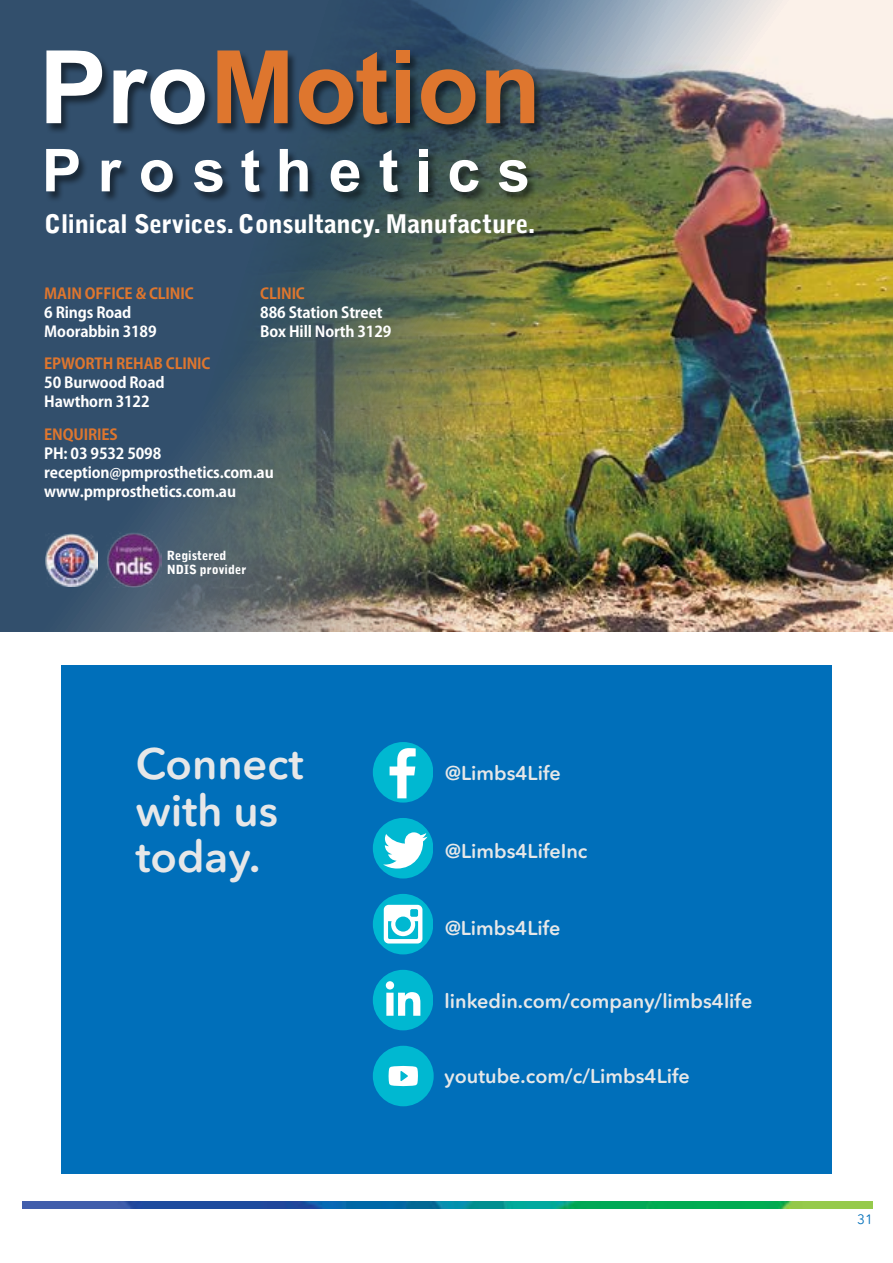
<style>
.page{position:relative;width:893px;height:1263px;background:#fff}
.page>*{position:absolute;margin:0;border:0;box-sizing:border-box;transform-origin:0 0}
.t1{font:600 43.5px/46.5px "Avenir Next Rounded Std";color:#e6e7e8}
.t2{font:900 25.5px "Bell Gothic Std";letter-spacing:-.01em;color:#fff}
.t3{font:600 19.8px "Avenir Next Rounded Std";color:#e6e7e8}
.t4{font:700 15px/19.2px "Adobe Gothic Std";letter-spacing:-.01em;color:#fff}
.t5{font:700 15px "Adobe Gothic Std";letter-spacing:-.01em;color:#de762e}
.t6{font:13.5px "Avenir Next Rounded Std";color:#006fba}
.t7{font:900 12.6px/14px "Bell Gothic Std";color:#fff}
</style>
<div class="page">
<div style="left:61px;top:665px;width:771px;height:509px;background:#006fba"></div>
<div style="left:373px;top:742px;width:60px;height:60px;background:#00b8d1;border-radius:50%"></div>
<svg style="left:390px;top:748px;width:26px;height:50px"></svg>
<div style="left:373px;top:894px;width:60px;height:60px;background:#00b8d1;border-radius:50%"></div>
<svg style="left:384px;top:905px;width:38px;height:38px"></svg>
<div style="left:373px;top:818px;width:60px;height:60px;background:#00b8d1;border-radius:50%"></div>
<svg style="left:383px;top:832px;width:45px;height:36px"></svg>
<div style="left:373px;top:970px;width:60px;height:60px;background:#00b8d1;border-radius:50%"></div>
<svg style="left:386px;top:981px;width:34px;height:35px"></svg>
<div style="left:373px;top:1046px;width:61px;height:60px;background:#00b8d1;border-radius:50%"></div>
<svg style="left:389px;top:1066px;width:29px;height:20px"></svg>
<img style="left:23px;top:1202px;width:850px;height:7px">
<img style="left:0;top:0;width:893px;height:631px">
<div style="left:46px;top:51px;width:499px;height:153px;background:#000;opacity:.5"></div>
<svg style="left:217px;top:50px;width:71px;height:73px;background:#a76539"></svg>
<svg style="left:299px;top:52px;width:89px;height:72px;background:#7c5a45"></svg>
<div style="left:396px;top:50px;width:14px;height:13px;background:#de762e"></div>
<div style="left:396px;top:71px;width:14px;height:52px;background:#de762e"></div>
<svg style="left:421px;top:69px;width:54px;height:55px;background:#925f3a"></svg>
<svg style="left:486px;top:69px;width:48px;height:54px;background:#9f643a"></svg>
<svg style="left:46px;top:50px;width:56px;height:73px"></svg>
<svg style="left:113px;top:69px;width:92px;height:55px"></svg>
<svg style="left:46px;top:149px;width:33px;height:42px"></svg>
<svg style="left:102px;top:160px;width:20px;height:31px"></svg>
<svg style="left:141px;top:160px;width:32px;height:32px"></svg>
<svg style="left:194px;top:160px;width:29px;height:32px"></svg>
<svg style="left:241px;top:150px;width:19px;height:42px"></svg>
<svg style="left:280px;top:149px;width:28px;height:42px"></svg>
<svg style="left:331px;top:160px;width:28px;height:32px"></svg>
<svg style="left:380px;top:150px;width:18px;height:42px"></svg>
<div style="left:420px;top:149px;width:8px;height:7px;background:#fff"></div>
<div style="left:420px;top:161px;width:8px;height:30px;background:#fff"></div>
<svg style="left:450px;top:160px;width:29px;height:32px"></svg>
<svg style="left:499px;top:160px;width:28px;height:32px"></svg>
<img style="left:45px;top:533px;width:53px;height:53px">
<img style="left:106px;top:532px;width:56px;height:55px">
<h2 class="t2" style="left:44px;top:209px;width:492px">Clinical Services. Consultancy. Manufacture.</h2>
<p class="t5" style="left:44px;top:284px;width:151px">MAIN OFFICE &amp; CLINIC</p>
<p class="t4" style="left:44px;top:303px;width:114px">6 Rings Road<br>Moorabbin 3189</p>
<p class="t5" style="left:44px;top:354px;width:168px">EPWORTH REHAB CLINIC</p>
<p class="t4" style="left:44px;top:373px;width:122px">50 Burwood Road<br>Hawthorn 3122</p>
<p class="t5" style="left:44px;top:425px;width:75px">ENQUIRIES</p>
<p class="t4" style="left:44px;top:444px;width:231px">PH: 03 9532 5098 reception@pmprosthetics.com.au www.pmprosthetics.com.au</p>
<p class="t5" style="left:260px;top:284px;width:46px">CLINIC</p>
<p class="t4" style="left:260px;top:303px;width:133px">886 Station Street<br>Box Hill North 3129</p>
<p class="t7" style="left:167px;top:549px;width:81px">Registered<br>NDIS provider</p>
<h1 class="t1" style="left:136px;top:741px;width:169px">Connect with us today.</h1>
<h3 class="t3" style="left:445px;top:761px;width:117px">@Limbs4Life</h3>
<h3 class="t3" style="left:445px;top:839px;width:144px">@Limbs4LifeInc</h3>
<h3 class="t3" style="left:445px;top:916px;width:117px">@Limbs4Life</h3>
<h3 class="t3" style="left:445px;top:989px;width:309px">linkedin.com/company/limbs4life</h3>
<h3 class="t3" style="left:445px;top:1064px;width:247px">youtube.com/c/Limbs4Life</h3>
<p class="t6" style="left:857px;top:1212px;width:17px">31</p>
</div>
